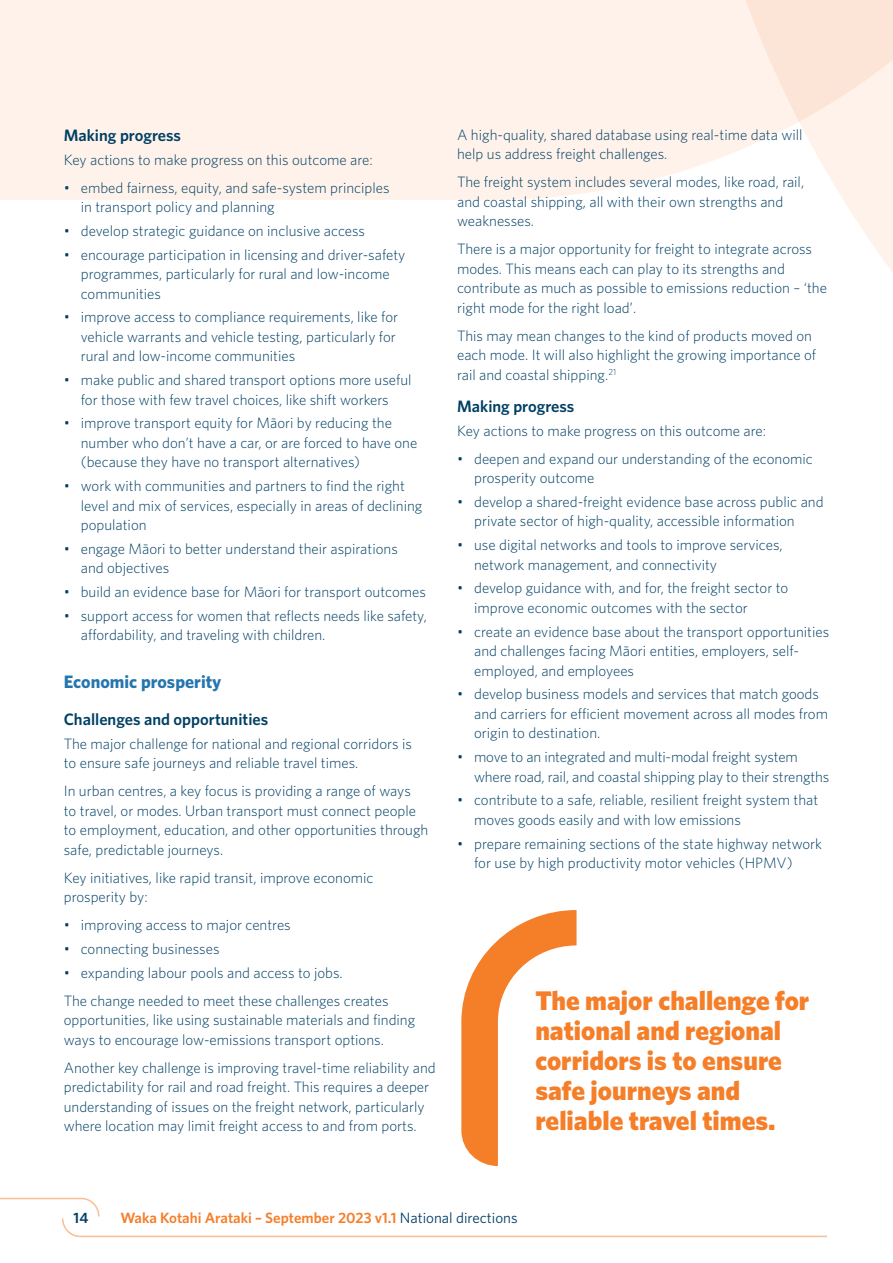
<style>
.page{position:relative;width:893px;height:1263px;background:#fff}
.page>*{position:absolute;margin:0;border:0;box-sizing:border-box;transform-origin:0 0}
.BODY_10_pt{font:900 27px/30px "Whitney";color:#f57e29}
.Heading_3{font:700 18px "Whitney";color:#2575ae}
.Heading_4{font:600 16.5px "Whitney";color:#003f64}
.BODY_10_pt-2{font:300 15px/19.5px "Whitney";color:#003f64}
.t1{font:600 15px "Whitney";color:#f57e29}
.t2{font:600 15px "Whitney";color:#003f64}
.s1{font-weight:400;color:#003f64}
</style>
<div class="page">
<svg style="left:844px;top:200px;width:49px;height:73px;fill:#fef2ea"></svg>
<svg style="left:0;top:0;width:893px;height:200px;background:#fdf1e9"></svg>
<svg style="left:0;top:1197px;width:827px;height:41px"></svg>
<svg style="left:461px;top:910px;width:115px;height:256px"></svg>
<p class="Heading_4" style="left:64px;top:124px;width:119px">Making progress</p>
<p class="BODY_10_pt-2" style="left:64px;top:149px;width:310px">Key actions to make progress on this outcome are:</p>
<p class="BODY_10_pt-2" style="left:81px;top:177px;width:310px;text-indent:-17px">• embed fairness, equity, and safe-system principles in transport policy and planning</p>
<p class="BODY_10_pt-2" style="left:64px;top:220px;width:303px">• develop strategic guidance on inclusive access</p>
<p class="BODY_10_pt-2" style="left:81px;top:244px;width:326px;text-indent:-17px">• encourage participation in licensing and driver-safety programmes, particularly for rural and low-income communities</p>
<p class="BODY_10_pt-2" style="left:81px;top:307px;width:319px;text-indent:-17px">• improve access to compliance requirements, like for vehicle warrants and vehicle testing, particularly for rural and low-income communities</p>
<p class="BODY_10_pt-2" style="left:64px;top:370px;width:349px;text-align:center">• make public and shared transport options more useful for those with few travel choices, like shift workers</p>
<p class="BODY_10_pt-2" style="left:81px;top:413px;width:338px;text-indent:-17px">• improve transport equity for Māori by reducing the number who don’t have a car, or are forced to have one (because they have no transport alternatives)</p>
<p class="BODY_10_pt-2" style="left:81px;top:476px;width:343px;text-indent:-17px">• work with communities and partners to find the right level and mix of services, especially in areas of declining population</p>
<p class="BODY_10_pt-2" style="left:81px;top:538px;width:319px;text-indent:-17px">• engage Māori to better understand their aspirations and objectives</p>
<p class="BODY_10_pt-2" style="left:64px;top:582px;width:364px">• build an evidence base for Māori for transport outcomes</p>
<p class="BODY_10_pt-2" style="left:81px;top:605px;width:348px;text-indent:-17px">• support access for women that reflects needs like safety, affordability, and traveling with children.</p>
<p class="Heading_3" style="left:64px;top:670px;width:159px">Economic prosperity</p>
<p class="Heading_4" style="left:64px;top:708px;width:206px">Challenges and opportunities</p>
<p class="BODY_10_pt-2" style="left:64px;top:733px;width:350px">The major challenge for national and regional corridors is to ensure safe journeys and reliable travel times.</p>
<p class="BODY_10_pt-2" style="left:64px;top:781px;width:366px">In urban centres, a key focus is providing a range of ways<br>to travel, or modes. Urban transport must connect people to employment, education, and other opportunities through safe, predictable journeys.</p>
<p class="BODY_10_pt-2" style="left:64px;top:867px;width:311px">Key initiatives, like rapid transit, improve economic prosperity by:</p>
<p class="BODY_10_pt-2" style="left:64px;top:915px;width:228px">• improving access to major centres</p>
<p class="BODY_10_pt-2" style="left:64px;top:938px;width:157px">• connecting businesses</p>
<p class="BODY_10_pt-2" style="left:64px;top:962px;width:281px">• expanding labour pools and access to jobs.</p>
<p class="BODY_10_pt-2" style="left:64px;top:990px;width:353px">The change needed to meet these challenges creates opportunities, like using sustainable materials and finding ways to encourage low-emissions transport options.</p>
<p class="BODY_10_pt-2" style="left:64px;top:1057px;width:373px">Another key challenge is improving travel-time reliability and predictability for rail and road freight. This requires a deeper understanding of issues on the freight network, particularly where location may limit freight access to and from ports.</p>
<p class="BODY_10_pt-2" style="left:457px;top:124px;width:347px">A high-quality, shared database using real-time data will help us address freight challenges.</p>
<p class="BODY_10_pt-2" style="left:457px;top:172px;width:349px">The freight system includes several modes, like road, rail, and coastal shipping, all with their own strengths and weaknesses.</p>
<p class="BODY_10_pt-2" style="left:457px;top:239px;width:371px">There is a major opportunity for freight to integrate across modes. This means each can play to its strengths and contribute as much as possible to emissions reduction – ‘the right mode for the right load’.</p>
<p class="BODY_10_pt-2" style="left:457px;top:325px;width:361px">This may mean changes to the kind of products moved on each mode. It will also highlight the growing importance of rail and coastal shipping.<sup>21</sup></p>
<p class="Heading_4" style="left:457px;top:395px;width:119px">Making progress</p>
<p class="BODY_10_pt-2" style="left:457px;top:420px;width:310px">Key actions to make progress on this outcome are:</p>
<p class="BODY_10_pt-2" style="left:474px;top:448px;width:340px;text-indent:-17px">• deepen and expand our understanding of the economic prosperity outcome</p>
<p class="BODY_10_pt-2" style="left:474px;top:491px;width:351px;text-indent:-17px">• develop a shared-freight evidence base across public and private sector of high-quality, accessible information</p>
<p class="BODY_10_pt-2" style="left:474px;top:535px;width:310px;text-indent:-17px">• use digital networks and tools to improve services, network management, and connectivity</p>
<p class="BODY_10_pt-2" style="left:474px;top:578px;width:316px;text-indent:-17px">• develop guidance with, and for, the freight sector to improve economic outcomes with the sector</p>
<p class="BODY_10_pt-2" style="left:474px;top:621px;width:357px;text-indent:-17px">• create an evidence base about the transport opportunities and challenges facing Māori entities, employers, self&shy;employed, and employees</p>
<p class="BODY_10_pt-2" style="left:474px;top:684px;width:355px;text-indent:-17px">• develop business models and services that match goods and carriers for efficient movement across all modes from origin to destination.</p>
<p class="BODY_10_pt-2" style="left:474px;top:747px;width:357px;text-indent:-17px">• move to an integrated and multi-modal freight system where road, rail, and coastal shipping play to their strengths</p>
<p class="BODY_10_pt-2" style="left:474px;top:790px;width:346px;text-indent:-17px">• contribute to a safe, reliable, resilient freight system that moves goods easily and with low emissions</p>
<p class="BODY_10_pt-2" style="left:474px;top:833px;width:349px;text-indent:-17px">• prepare remaining sections of the state highway network for use by high productivity motor vehicles (HPMV)</p>
<p class="BODY_10_pt" style="left:535px;top:985px;width:275px">The major challenge for national and regional corridors is to ensure safe journeys and reliable travel times.</p>
<p class="t2" style="left:74px;top:1208px;width:16px">14</p>
<p class="t1" style="left:120px;top:1208px;width:399px">Waka Kotahi Arataki – September 2023 v1.1 <span class="s1">National directions</span></p>
</div>
